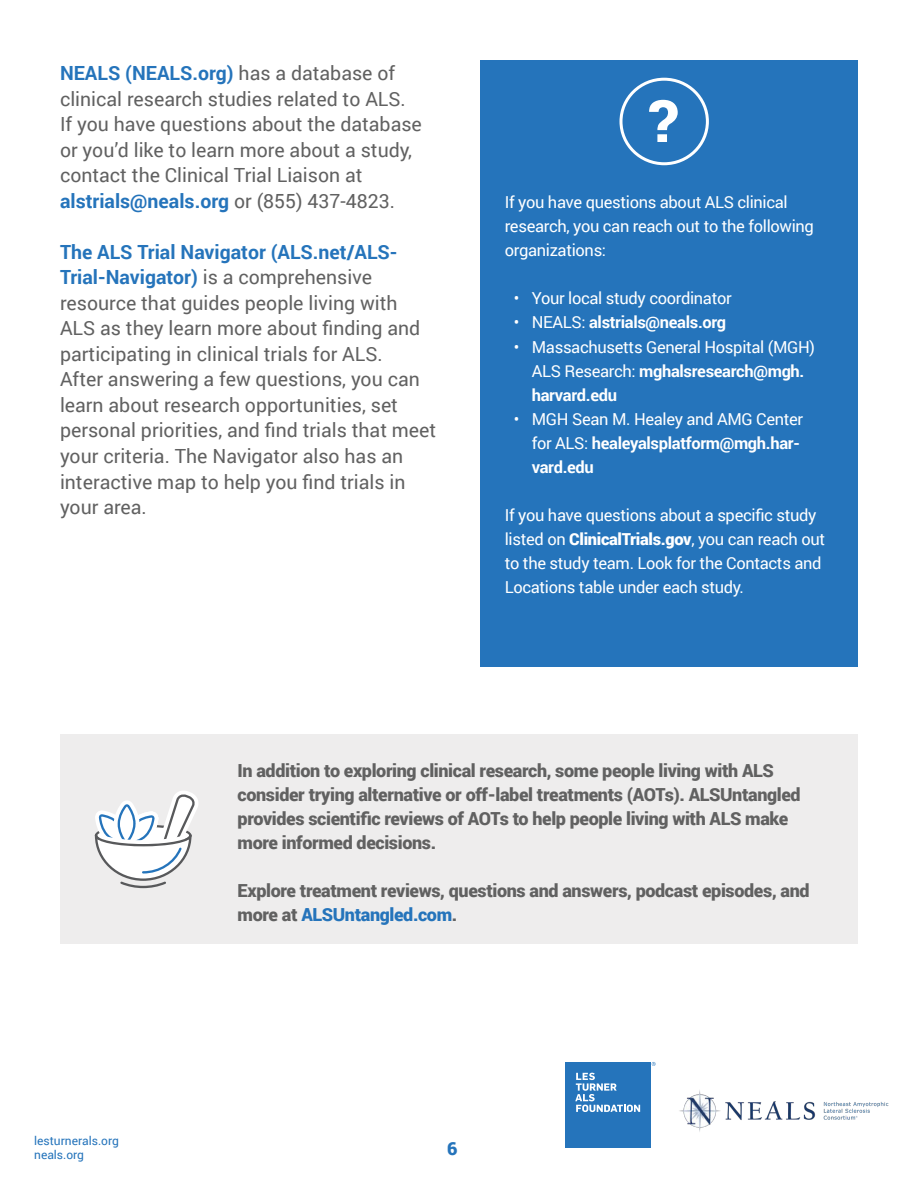
<style>
.page{position:relative;width:918px;height:1188px;background:#fff}
.page>*{position:absolute;margin:0;border:0;box-sizing:border-box;transform-origin:0 0}
.t1{font:900 58.5px "Roboto";color:#fff}
.t2{font:19.5px/25.5px "Roboto";color:#616161}
.t3{font:900 18px/24px "Roboto";letter-spacing:-.02em;color:#616161}
.t4{font:900 18px "Roboto";color:#2574bb}
.t5{font:16.5px/24px "Roboto";letter-spacing:-.02em;color:#fff}
.t6{font:700 16.5px "Roboto";letter-spacing:-.02em;color:#fff}
.t7{font:12px/14.4px "Roboto";color:#2574bb}
.s1{font-weight:700;color:#2574bb}
.s2{font-weight:400}
.s3{font-weight:700}
.s4{font-weight:900}
.s5{color:#2574bb}
</style>
<div class="page">
<div style="left:60px;top:735px;width:798px;height:209px;background:#eeeded"></div>
<div style="left:480px;top:60px;width:378px;height:606px;background:#2574bb"></div>
<div style="left:619px;top:78px;width:90px;height:87px;border:3px solid #fff;border-radius:50%"></div>
<svg style="left:95px;top:791px;width:103px;height:97px"></svg>
<div style="left:566px;top:1062px;width:85px;height:85px;background:#2574bb"></div>
<svg style="left:575px;top:1073px;width:65px;height:39px"></svg>
<svg style="left:652px;top:1062px;width:4px;height:4px"></svg>
<img style="left:679px;top:1090px;width:210px;height:42px">
<p class="t2" style="left:60px;top:60px;width:363px"><span class="s1">NEALS (NEALS.org)</span> has a database of clinical research studies related to ALS.<br>If you have questions about the database or you’d like to learn more about a study, contact the Clinical Trial Liaison at <span class="s1">alstrials@neals.org</span> or (855) 437-4823.</p>
<p class="t2" style="left:60px;top:239px;width:378px"><span class="s1">The ALS Trial Navigator (ALS.net/ALS-Trial-Navigator)</span> is a comprehensive resource that guides people living with ALS as they learn more about finding and participating in clinical trials for ALS.<br>After answering a few questions, you can learn about research opportunities, set personal priorities, and find trials that meet your criteria. The Navigator also has an interactive map to help you find trials in your area.</p>
<h1 class="t1" style="left:649px;top:80px;width:31px">?</h1>
<p class="t5" style="left:505px;top:190px;width:311px">If you have questions about ALS clinical research, you can reach out to the following organizations:</p>
<p class="t5" style="left:514px;top:286px;width:219px">• Your local study coordinator</p>
<p class="t6" style="left:514px;top:311px;width:214px"><span class="s2">• NEALS:</span> alstrials@neals.org</p>
<p class="t5" style="left:532px;top:334px;width:285px;text-indent:-18px">• Massachusetts General Hospital (MGH)<br>ALS Research: <span class="s3">mghalsresearch@mgh. harvard.edu</span></p>
<p class="t5" style="left:532px;top:406px;width:273px;text-indent:-18px">• MGH Sean M. Healey and AMG Center for ALS: <span class="s3">healeyalsplatform@mgh.har&shy;vard.edu</span></p>
<p class="t5" style="left:505px;top:502px;width:322px">If you have questions about a specific study listed on <span class="s4">ClinicalTrials.gov</span>, you can reach out to the study team. Look for the Contacts and Locations table under each study.</p>
<p class="t3" style="left:238px;top:758px;width:565px">In addition to exploring clinical research, some people living with ALS consider trying alternative or off-label treatments (AOTs). ALSUntangled provides scientific reviews of AOTs to help people living with ALS make more informed decisions.</p>
<p class="t3" style="left:238px;top:878px;width:573px">Explore treatment reviews, questions and answers, podcast episodes, and more at <span class="s5">ALSUntangled.com</span>.</p>
<p class="t7" style="left:34px;top:1133px;width:86px">lesturnerals.org neals.org</p>
<p class="t4" style="left:447px;top:1136px;width:12px">6</p>
</div>
